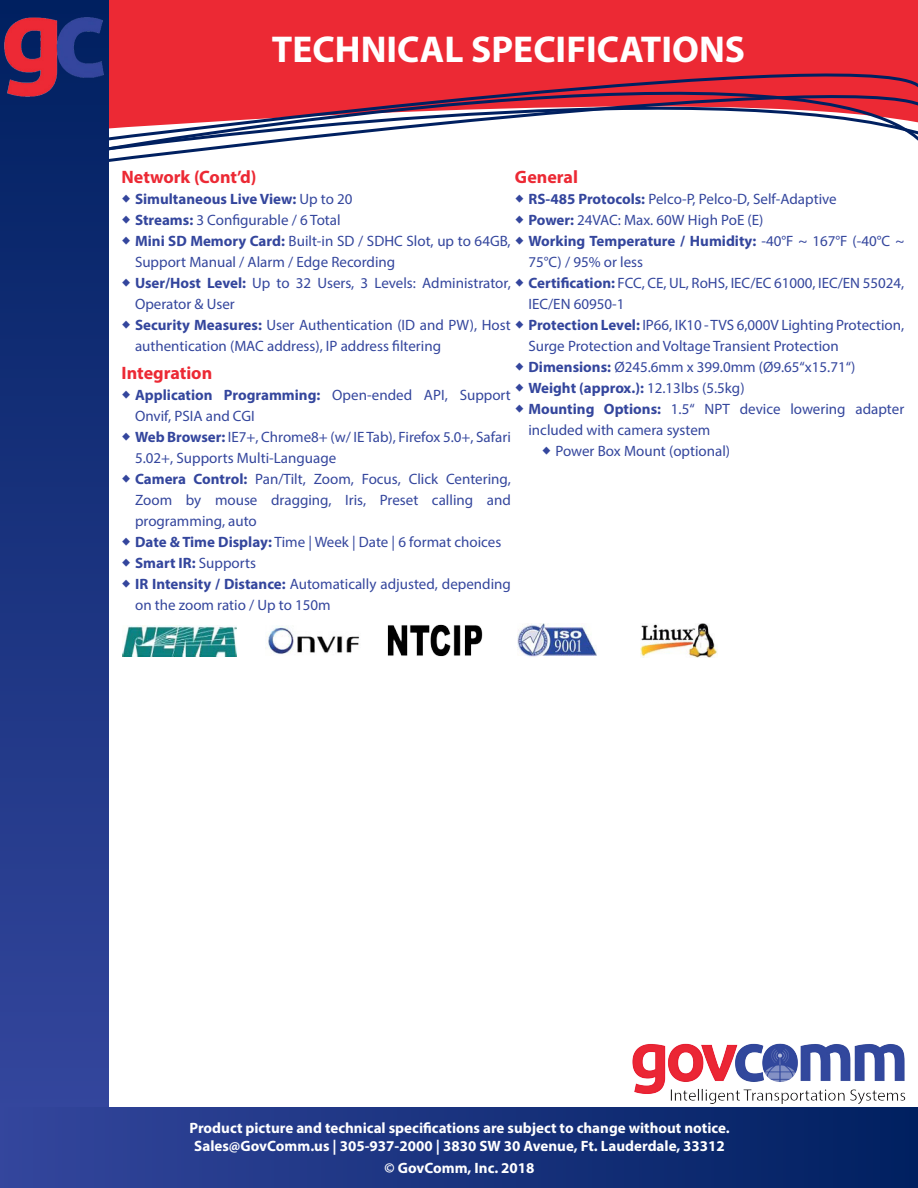
<style>
.page{position:relative;width:918px;height:1188px;background:#fff}
.page>*{position:absolute;margin:0;border:0;box-sizing:border-box;transform-origin:0 0}
.t1{font:700 37.5px "Myriad Pro";color:#fff}
.t2{font:700 18px "Myriad Pro";color:#ec2934}
.t3{font:15px/21px "Myriad Pro";color:#34469d}
.t4{font:700 15px/18px "Myriad Pro";color:#fff;text-align:center}
.t5{font:700 15px "Myriad Pro";color:#34469d}
.s1{font-family:"Acumin Pro";font-weight:700;font-size:21px}
.s2{font-weight:700}
.s3{font-family:"Acumin Pro";font-size:21px}
.s4{font-weight:400}
</style>
<div class="page">
<div style="left:0;top:1107px;width:918px;height:81px;background:linear-gradient(to right,#34469d,#002060)"></div>
<img style="left:632px;top:1043px;width:274px;height:61px">
<div style="left:211px;top:0;width:707px;height:24px;background:#ec2934"></div>
<div style="left:211px;top:24px;width:707px;height:15px;background:#ec2934"></div>
<div style="left:211px;top:39px;width:707px;height:22px;background:#ec2934"></div>
<div style="left:211px;top:61px;width:707px;height:6px;background:#ec2934"></div>
<svg style="left:108px;top:0;width:103px;height:164px"></svg>
<svg style="left:108px;top:67px;width:810px;height:85px"></svg>
<div style="left:0;top:0;width:108px;height:1107px;background:linear-gradient(to bottom,#012060,#33469d)"></div>
<img style="left:5px;top:17px;width:99px;height:80px">
<img style="left:122px;top:625px;width:114px;height:32px">
<img style="left:266px;top:626px;width:94px;height:28px">
<img style="left:387px;top:624px;width:96px;height:33px">
<img style="left:517px;top:624px;width:79px;height:33px">
<img style="left:640px;top:624px;width:78px;height:33px">
<h1 class="t1" style="left:272px;top:25px;width:475px">TECHNICAL SPECIFICATIONS</h1>
<p class="t2" style="left:515px;top:165px;width:65px">General</p>
<p class="t3" style="left:515px;top:188px;width:323px"><span class="s1">◆</span> <span class="s2">RS-485 Protocols:</span> Pelco-P, Pelco-D, Self-Adaptive</p>
<p class="t3" style="left:515px;top:209px;width:250px"><span class="s1">◆</span> <span class="s2">Power:</span> 24VAC: Max. 60W High PoE (E)</p>
<p class="t3" style="left:528px;top:230px;width:377px;text-indent:-407px"><span class="s1">◆</span> <span class="s2">Mini SD Memory Card:</span> Built-in SD / SDHC Slot, up to 64GB, <span class="s1">◆</span> <span class="s2">Working Temperature / Humidity:</span> -40°F ~ 167°F (-40°C ~<br>75°C) / 95% or less</p>
<p class="t3" style="left:528px;top:272px;width:377px;text-indent:-407px"><span class="s1">◆</span> <span class="s2">User/Host Level:</span> Up to 32 Users, 3 Levels: Administrator, <span class="s1">◆</span> <span class="s2">Certification:</span> FCC, CE, UL, RoHS, IEC/EC 61000, IEC/EN 55024,<br>IEC/EN 60950-1</p>
<p class="t3" style="left:528px;top:314px;width:377px;text-indent:-407px"><span class="s1">◆</span> <span class="s2">Security Measures:</span> User Authentication (ID and PW), Host <span class="s1">◆</span> <span class="s2">Protection Level:</span> IP66, IK10 - TVS 6,000V Lighting Protection,<br>Surge Protection and Voltage Transient Protection</p>
<p class="t3" style="left:515px;top:356px;width:342px"><span class="s1">◆</span> <span class="s2">Dimensions:</span> Ø245.6mm x 399.0mm (Ø9.65“x15.71“)</p>
<p class="t5" style="left:515px;top:378px;width:231px"><span class="s3">◆</span> Weight (approx.): <span class="s4">12.13lbs (5.5kg)</span></p>
<p class="t3" style="left:528px;top:398px;width:377px;text-indent:-14px"><span class="s1">◆</span> <span class="s2">Mounting Options:</span> 1.5“ NPT device lowering adapter included with camera system</p>
<p class="t3" style="left:542px;top:440px;width:190px"><span class="s1">◆</span> Power Box Mount (optional)</p>
<p class="t2" style="left:122px;top:165px;width:137px">Network (Cont’d)</p>
<p class="t5" style="left:122px;top:189px;width:233px"><span class="s3">◆</span> Simultaneous Live View: <span class="s4">Up to 20</span></p>
<p class="t3" style="left:122px;top:209px;width:221px"><span class="s1">◆</span> <span class="s2">Streams:</span> 3 Configurable / 6 Total</p>
<p class="t3" style="left:135px;top:251px;width:262px">Support Manual / Alarm / Edge Recording</p>
<p class="t3" style="left:135px;top:293px;width:101px">Operator &amp; User</p>
<p class="t3" style="left:135px;top:335px;width:308px">authentication (MAC address), IP address filtering</p>
<p class="t2" style="left:122px;top:361px;width:92px">Integration</p>
<p class="t3" style="left:135px;top:384px;width:377px;text-indent:-14px"><span class="s1">◆</span> <span class="s2">Application Programming:</span> Open-ended API, Support<br>Onvif, PSIA and CGI</p>
<p class="t3" style="left:135px;top:426px;width:377px;text-indent:-14px"><span class="s1">◆</span> <span class="s2">Web Browser:</span> IE7+, Chrome8+ (w/ IE Tab), Firefox 5.0+, Safari<br>5.02+, Supports Multi-Language</p>
<p class="t3" style="left:135px;top:468px;width:377px;text-align:justify;text-indent:-14px"><span class="s1">◆</span> <span class="s2">Camera Control:</span> Pan/Tilt, Zoom, Focus, Click Centering, Zoom by mouse dragging, Iris, Preset calling and programming, auto</p>
<p class="t3" style="left:122px;top:531px;width:381px"><span class="s1">◆</span> <span class="s2">Date &amp; Time Display:</span> Time | Week | Date | 6 format choices</p>
<p class="t5" style="left:122px;top:553px;width:136px"><span class="s3">◆</span> Smart IR: <span class="s4">Supports</span></p>
<p class="t3" style="left:135px;top:573px;width:377px;text-indent:-14px"><span class="s1">◆</span> <span class="s2">IR Intensity / Distance:</span> Automatically adjusted, depending on the zoom ratio / Up to 150m</p>
<p class="t4" style="left:189px;top:1119px;width:542px">Product picture and technical specifications are subject to change without notice.<br>Sales@GovComm.us | 305-937-2000 | 3830 SW 30 Avenue, Ft. Lauderdale, 33312</p>
<p class="t4" style="left:385px;top:1158px;width:151px">© GovComm, Inc. 2018</p>
</div>
